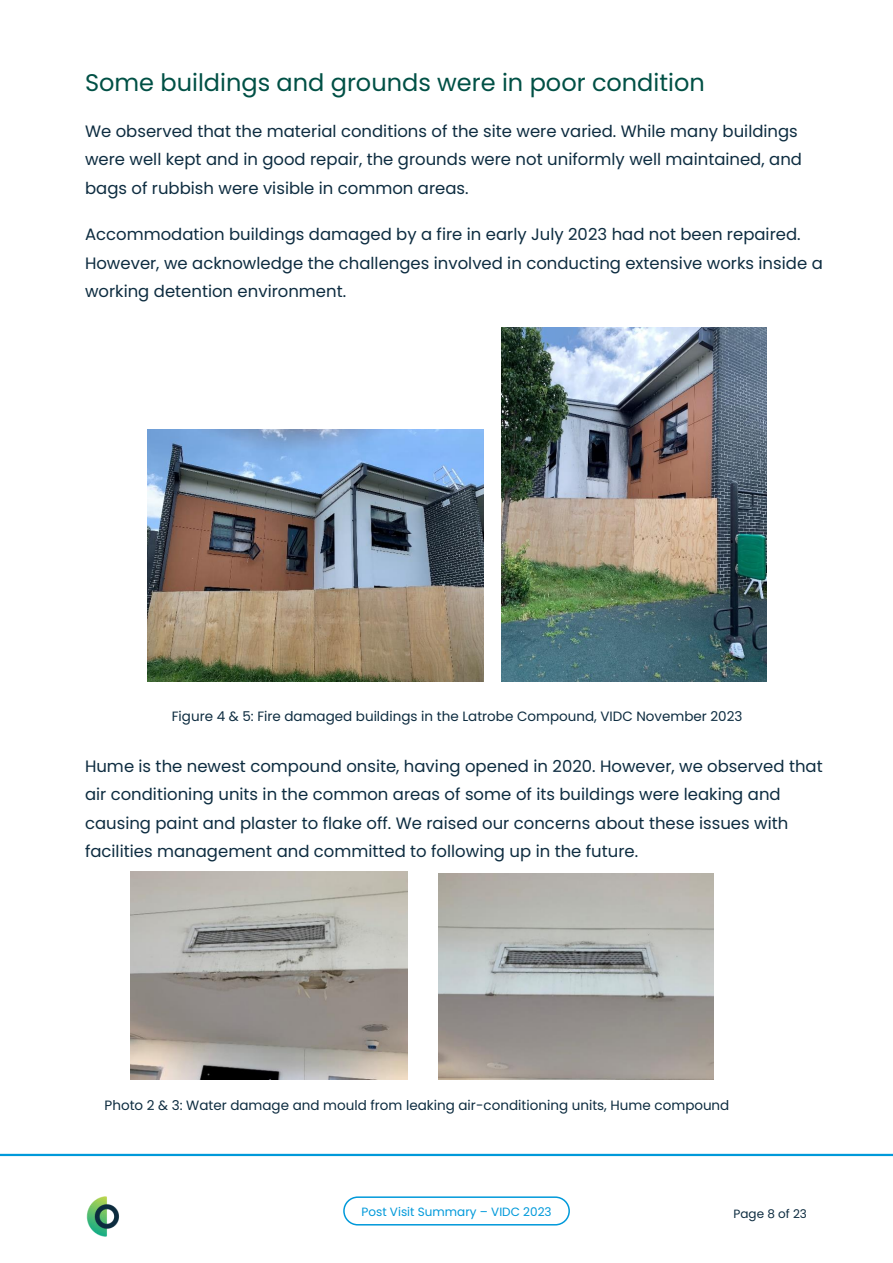
<style>
.page{position:relative;width:893px;height:1263px;background:#fff}
.page>*{position:absolute;margin:0;border:0;box-sizing:border-box;transform-origin:0 0}
.t1{font:24px "Poppins";color:#005045}
.t2{font:16.5px/28.5px "Poppins";color:#0d2c40}
.t3{font:13.5px "Poppins";color:#0d2c40}
.t4{font:12px "Poppins";color:#0099da}
.t5{font:12px "Poppins";color:#0d2c40}
</style>
<div class="page">
<div style="left:343px;top:1196px;width:227px;height:29px;border:2px solid #0099da;border-radius:14px"></div>
<hr style="left:0;top:1154px;width:893px;height:2px;background:#0099da">
<img style="left:86px;top:1196px;width:33px;height:41px">
<img style="left:148px;top:429px;width:335px;height:252px">
<img style="left:501px;top:328px;width:265px;height:353px">
<img style="left:130px;top:872px;width:278px;height:207px">
<img style="left:439px;top:873px;width:275px;height:206px">
<h1 class="t1" style="left:85px;top:66px;width:621px">Some buildings and grounds were in poor condition</h1>
<p class="t2" style="left:85px;top:117px;width:718px">We observed that the material conditions of the site were varied. While many buildings were well kept and in good repair, the grounds were not uniformly well maintained, and bags of rubbish were visible in common areas.</p>
<p class="t2" style="left:85px;top:220px;width:739px">Accommodation buildings damaged by a fire in early July 2023 had not been repaired.<br>However, we acknowledge the challenges involved in conducting extensive works inside a working detention environment.</p>
<p class="t3" style="left:172px;top:707px;width:572px">Figure 4 &amp; 5: Fire damaged buildings in the Latrobe Compound, VIDC November 2023</p>
<p class="t2" style="left:85px;top:752px;width:739px">Hume is the newest compound onsite, having opened in 2020. However, we observed that air conditioning units in the common areas of some of its buildings were leaking and causing paint and plaster to flake off. We raised our concerns about these issues with facilities management and committed to following up in the future.</p>
<p class="t3" style="left:105px;top:1096px;width:626px">Photo 2 &amp; 3: Water damage and mould from leaking air-conditioning units, Hume compound</p>
<p class="t4" style="left:362px;top:1203px;width:192px">Post Visit Summary – VIDC 2023</p>
<p class="t5" style="left:734px;top:1205px;width:75px">Page 8 of 23</p>
</div>
